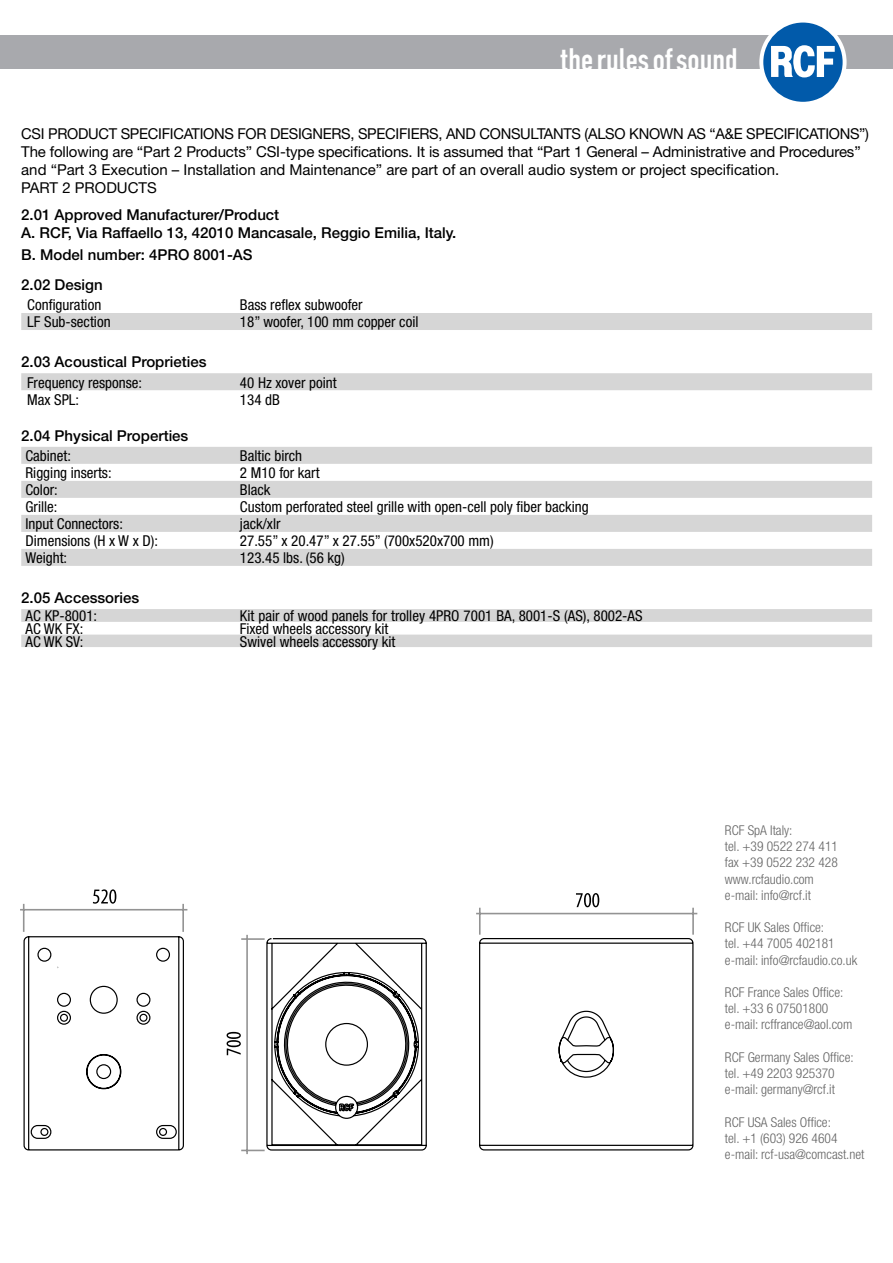
<style>
.page{position:relative;width:893px;height:1263px;background:#fff}
.page>*{position:absolute;margin:0;border:0;box-sizing:border-box;transform-origin:0 0}
.t1{font:34.2px "Fette Eng D";color:#fff}
.t2{font:condensed 15px "Helvetica Neue";color:#000}
.t3{font:15px/18px "Helvetica Neue";letter-spacing:-.01em;color:#000}
.t4{font:500 15px/18px "Helvetica Neue";color:#000}
.t5{font:300 condensed 13.5px/16.2px "Helvetica Neue";color:#636363}
</style>
<div class="page">
<div style="left:0;top:35px;width:892px;height:34px;background:#a8a9ad"></div>
<svg style="left:759px;top:19px;width:87px;height:87px"></svg>
<div style="left:763px;top:23px;width:79px;height:79px;background:#015aaa;border-radius:50%"></div>
<svg style="left:771px;top:45px;width:63px;height:32px"></svg>
<div style="left:21px;top:313px;width:851px;height:17px;background:#d6d6d6"></div>
<div style="left:21px;top:373px;width:851px;height:17px;background:#d6d6d6"></div>
<svg style="left:21px;top:447px;width:851px;height:119px;fill:#d6d6d6"></svg>
<svg style="left:21px;top:609px;width:851px;height:38px"></svg>
<svg style="left:23px;top:936px;width:161px;height:215px"></svg>
<hr style="left:23px;top:904px;width:2px;height:28px;background:#939393">
<hr style="left:182px;top:904px;width:2px;height:28px;background:#939393">
<hr style="left:20px;top:909px;width:167px;height:2px;background:#939393">
<svg style="left:93px;top:889px;width:23px;height:15px"></svg>
<hr style="left:246px;top:935px;width:2px;height:219px;background:#939393">
<svg style="left:226px;top:937px;width:201px;height:214px"></svg>
<svg style="left:479px;top:938px;width:215px;height:213px"></svg>
<svg style="left:479px;top:908px;width:1px;height:27px"></svg>
<hr style="left:692px;top:908px;width:2px;height:27px;background:#939393">
<hr style="left:476px;top:913px;width:221px;height:1px;background:#939393">
<svg style="left:576px;top:893px;width:23px;height:14px"></svg>
<h1 class="t1" style="left:560px;top:49px;width:178px">the rules of sound</h1>
<p class="t3" style="left:21px;top:127px;width:849px">CSI PRODUCT SPECIFICATIONS FOR DESIGNERS, SPECIFIERS, AND CONSULTANTS (ALSO KNOWN AS “A&amp;E SPECIFICATIONS”)<br>The following are “Part 2 Products” CSI-type specifications. It is assumed that “Part 1 General – Administrative and Procedures” and “Part 3 Execution – Installation and Maintenance” are part of an overall audio system or project specification.<br>PART 2 PRODUCTS</p>
<p class="t4" style="left:21px;top:207px;width:436px">2.01 Approved Manufacturer/Product<br>A. RCF, Via Raffaello 13, 42010 Mancasale, Reggio Emilia, Italy.</p>
<p class="t4" style="left:21px;top:241px;width:233px;line-height:30px">B. Model number: 4PRO 8001-AS<br>2.02 Design</p>
<p class="t2" style="left:27px;top:300px;width:76px">Configuration</p>
<p class="t2" style="left:240px;top:300px;width:124px">Bass reflex subwoofer</p>
<p class="t2" style="left:27px;top:317px;width:85px">LF Sub-section</p>
<p class="t2" style="left:240px;top:317px;width:180px">18” woofer, 100 mm copper coil</p>
<p class="t4" style="left:21px;top:354px;width:187px">2.03 Acoustical Proprieties</p>
<p class="t2" style="left:27px;top:377px;width:116px">Frequency response:</p>
<p class="t2" style="left:240px;top:377px;width:98px">40 Hz xover point</p>
<p class="t2" style="left:27px;top:394px;width:53px">Max SPL:</p>
<p class="t2" style="left:240px;top:394px;width:41px">134 dB</p>
<p class="t4" style="left:21px;top:428px;width:169px">2.04 Physical Properties</p>
<p class="t2" style="left:26px;top:451px;width:47px">Cabinet:</p>
<p class="t2" style="left:240px;top:451px;width:64px">Baltic birch</p>
<p class="t2" style="left:26px;top:468px;width:88px">Rigging inserts:</p>
<p class="t2" style="left:240px;top:468px;width:81px">2 M10 for kart</p>
<p class="t2" style="left:26px;top:485px;width:34px">Color:</p>
<p class="t2" style="left:240px;top:485px;width:32px">Black</p>
<p class="t2" style="left:26px;top:502px;width:33px">Grille:</p>
<p class="t2" style="left:240px;top:502px;width:350px">Custom perforated steel grille with open-cell poly fiber backing</p>
<p class="t2" style="left:26px;top:519px;width:99px">Input Connectors:</p>
<p class="t2" style="left:240px;top:519px;width:42px">jack/xlr</p>
<p class="t2" style="left:26px;top:536px;width:134px">Dimensions (H x W x D):</p>
<p class="t2" style="left:240px;top:536px;width:255px">27.55” x 20.47” x 27.55” (700x520x700 mm)</p>
<p class="t2" style="left:26px;top:553px;width:43px">Weight:</p>
<p class="t2" style="left:240px;top:553px;width:106px">123.45 lbs. (56 kg)</p>
<p class="t4" style="left:21px;top:590px;width:119px">2.05 Accessories</p>
<p class="t2" style="left:26px;top:611px;width:73px">AC KP-8001:</p>
<p class="t2" style="left:240px;top:611px;width:404px">Kit pair of wood panels for trolley 4PRO 7001 BA, 8001-S (AS), 8002-AS</p>
<p class="t2" style="left:26px;top:623px;width:59px">AC WK FX:</p>
<p class="t2" style="left:240px;top:623px;width:150px">Fixed wheels accessory kit</p>
<p class="t2" style="left:26px;top:636px;width:60px">AC WK SV:</p>
<p class="t2" style="left:240px;top:636px;width:157px">Swivel wheels accessory kit</p>
<p class="t5" style="left:725px;top:823px;width:115px">RCF SpA Italy:<br>tel. +39 0522 274 411 fax +39 0522 232 428 www.rcfaudio.com e-mail: info@rcf.it</p>
<p class="t5" style="left:725px;top:920px;width:134px">RCF UK Sales Office:<br>tel. +44 7005 402181 e-mail: info@rcfaudio.co.uk</p>
<p class="t5" style="left:725px;top:985px;width:129px">RCF France Sales Office: tel. +33 6 07501800 e-mail: rcffrance@aol.com</p>
<p class="t5" style="left:725px;top:1050px;width:130px">RCF Germany Sales Office: tel. +49 2203 925370 e-mail: germany@rcf.it</p>
<p class="t5" style="left:725px;top:1115px;width:141px">RCF USA Sales Office:<br>tel. +1 (603) 926 4604 e-mail: rcf-usa@comcast.net</p>
</div>
